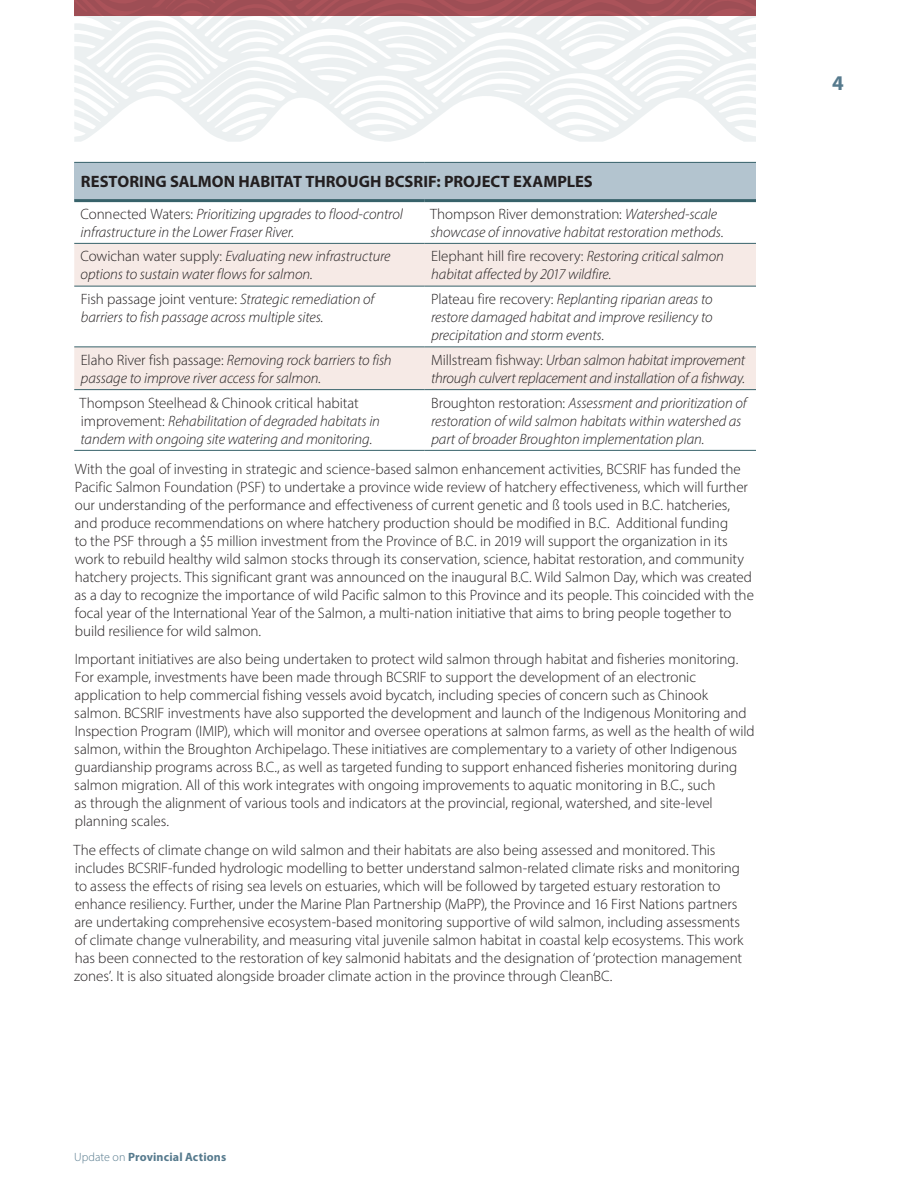
<style>
.page{position:relative;width:918px;height:1188px;background:#fff}
.page>*{position:absolute;margin:0;border:0;box-sizing:border-box;transform-origin:0 0}
.t1{font:700 21px "Myriad Pro";color:#567a8d}
.t2{font:700 16.5px "Myriad Pro";color:#231f20}
.t3{font:300 15px/18px "Myriad Pro";letter-spacing:-.005em;color:#231f20}
.t4{font:italic 300 15px/18px "Myriad Pro";letter-spacing:-.01em;color:#231f20}
.t5{font:700 12px "Myriad Pro";letter-spacing:.015em;color:#567a8d}
.s1{font-style:normal}
.s2{font-weight:300}
</style>
<div class="page">
<svg style="left:74px;top:16px;width:682px;height:126px;fill:#eff3f3"></svg>
<div style="left:74px;top:0;width:682px;height:16px;background:linear-gradient(to right,#a24f56,#a35057)"></div>
<div style="left:74px;top:162px;width:682px;height:39px;background:#b3c4cf"></div>
<svg style="left:74px;top:202px;width:682px;height:248px"></svg>
<svg style="left:74px;top:244px;width:682px;height:145px;fill:#f6eae6"></svg>
<hr style="left:74px;top:162px;width:351px;height:1px;background:#37626a">
<hr style="left:425px;top:162px;width:331px;height:1px;background:#37626a">
<hr style="left:74px;top:199px;width:351px;height:3px;background:#37626a">
<hr style="left:425px;top:199px;width:331px;height:3px;background:#37626a">
<hr style="left:74px;top:243px;width:351px;height:1px;background:#37626a">
<hr style="left:425px;top:243px;width:331px;height:1px;background:#37626a">
<hr style="left:74px;top:286px;width:351px;height:1px;background:#37626a">
<hr style="left:425px;top:286px;width:331px;height:1px;background:#37626a">
<hr style="left:74px;top:346px;width:351px;height:1px;background:#37626a">
<hr style="left:425px;top:346px;width:331px;height:1px;background:#37626a">
<hr style="left:74px;top:389px;width:351px;height:1px;background:#37626a">
<hr style="left:425px;top:389px;width:331px;height:1px;background:#37626a">
<hr style="left:74px;top:450px;width:351px;height:1px;background:#37626a">
<hr style="left:425px;top:450px;width:331px;height:1px;background:#37626a">
<p class="t2" style="left:81px;top:171px;width:513px">RESTORING SALMON HABITAT THROUGH BCSRIF: PROJECT EXAMPLES</p>
<p class="t4" style="left:80px;top:205px;width:324px"><span class="s1">Connected Waters:</span> Prioritizing upgrades to flood-control infrastructure in the Lower Fraser River.</p>
<p class="t4" style="left:430px;top:205px;width:295px"><span class="s1">Thompson River demonstration:</span> Watershed-scale showcase of innovative habitat restoration methods.</p>
<p class="t4" style="left:80px;top:247px;width:312px"><span class="s1">Cowichan water supply:</span> Evaluating new infrastructure options to sustain water flows for salmon.</p>
<p class="t4" style="left:431px;top:247px;width:294px"><span class="s1">Elephant hill fire recovery:</span> Restoring critical salmon habitat affected by 2017 wildfire.</p>
<p class="t4" style="left:81px;top:290px;width:295px"><span class="s1">Fish passage joint venture:</span> Strategic remediation of barriers to fish passage across multiple sites.</p>
<p class="t4" style="left:431px;top:290px;width:283px;text-align:justify"><span class="s1">Plateau fire recovery:</span> Replanting riparian areas to restore damaged habitat and improve resiliency to precipitation and storm events.</p>
<p class="t4" style="left:81px;top:351px;width:312px"><span class="s1">Elaho River fish passage:</span> Removing rock barriers to fish passage to improve river access for salmon.</p>
<p class="t4" style="left:431px;top:351px;width:316px"><span class="s1">Millstream fishway:</span> Urban salmon habitat improvement through culvert replacement and installation of a fishway.</p>
<p class="t4" style="left:80px;top:394px;width:302px"><span class="s1">Thompson Steelhead &amp; Chinook critical habitat improvement:</span> Rehabilitation of degraded habitats in tandem with ongoing site watering and monitoring.</p>
<p class="t4" style="left:431px;top:394px;width:317px"><span class="s1">Broughton restoration:</span> Assessment and prioritization of restoration of wild salmon habitats within watershed as part of broader Broughton implementation plan.</p>
<p class="t3" style="left:75px;top:459px;width:681px">With the goal of investing in strategic and science-based salmon enhancement activities, BCSRIF has funded the Pacific Salmon Foundation (PSF) to undertake a province wide review of hatchery effectiveness, which will further our understanding of the performance and effectiveness of current genetic and ß tools used in B.C. hatcheries, and produce recommendations on where hatchery production should be modified in B.C. Additional funding<br>to the PSF through a $5 million investment from the Province of B.C. in 2019 will support the organization in its work to rebuild healthy wild salmon stocks through its conservation, science, habitat restoration, and community hatchery projects. This significant grant was announced on the inaugural B.C. Wild Salmon Day, which was created as a day to recognize the importance of wild Pacific salmon to this Province and its people. This coincided with the focal year of the International Year of the Salmon, a multi-nation initiative that aims to bring people together to build resilience for wild salmon.</p>
<p class="t3" style="left:74px;top:650px;width:682px">Important initiatives are also being undertaken to protect wild salmon through habitat and fisheries monitoring.<br>For example, investments have been made through BCSRIF to support the development of an electronic application to help commercial fishing vessels avoid bycatch, including species of concern such as Chinook salmon. BCSRIF investments have also supported the development and launch of the Indigenous Monitoring and Inspection Program (IMIP), which will monitor and oversee operations at salmon farms, as well as the health of wild salmon, within the Broughton Archipelago. These initiatives are complementary to a variety of other Indigenous guardianship programs across B.C., as well as targeted funding to support enhanced fisheries monitoring during salmon migration. All of this work integrates with ongoing improvements to aquatic monitoring in B.C., such<br>as through the alignment of various tools and indicators at the provincial, regional, watershed, and site-level planning scales.</p>
<p class="t3" style="left:74px;top:841px;width:672px">The effects of climate change on wild salmon and their habitats are also being assessed and monitored. This includes BCSRIF-funded hydrologic modelling to better understand salmon-related climate risks and monitoring to assess the effects of rising sea levels on estuaries, which will be followed by targeted estuary restoration to enhance resiliency. Further, under the Marine Plan Partnership (MaPP), the Province and 16 First Nations partners are undertaking comprehensive ecosystem-based monitoring supportive of wild salmon, including assessments of climate change vulnerability, and measuring vital juvenile salmon habitat in coastal kelp ecosystems. This work has been connected to the restoration of key salmonid habitats and the designation of ‘protection management zones’. It is also situated alongside broader climate action in the province through CleanBC.</p>
<p class="t5" style="left:74px;top:1149px;width:154px"><span class="s2">Update on</span> Provincial Actions</p>
<h1 class="t1" style="left:832px;top:69px;width:13px">4</h1>
</div>
